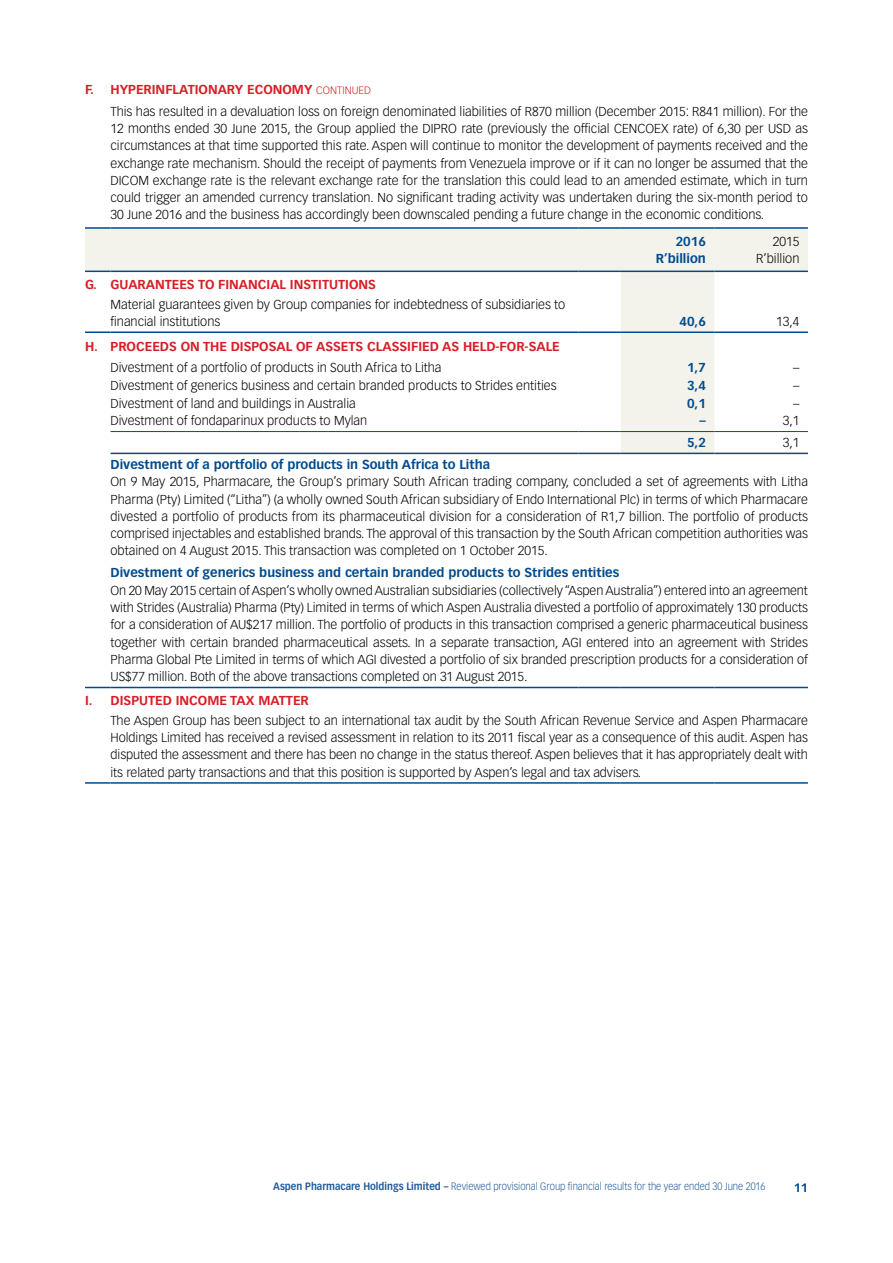
<style>
.page{position:relative;width:893px;height:1263px;background:#fff}
.page>*{position:absolute;margin:0;border:0;box-sizing:border-box;transform-origin:0 0}
.t1{font:300 12.75px/17.2px "Vectora LT Std";color:#000;text-align:justify}
.t2{font:700 12.75px/17.2px "Vectora LT Std";color:#004b8d;text-align:right}
.t3{font:700 12.75px "Vectora LT Std";color:#d61f26}
.t4{font:700 12px "Vectora LT Std";color:#004b8d}
.t5{font:300 10.5px "Vectora LT Std";color:#245b99;scale:.9 1}
.s1{font-weight:700;color:#d61f26}
.s2{font-size:10.5px;color:#d61f26}
.s3{font-weight:700}
</style>
<div class="page">
<hr style="left:85px;top:227px;width:26px;height:2px;background:#004b8d">
<hr style="left:111px;top:227px;width:467px;height:2px;background:#004b8d">
<hr style="left:578px;top:227px;width:43px;height:2px;background:#004b8d">
<hr style="left:621px;top:227px;width:93px;height:2px;background:#004b8d">
<hr style="left:714px;top:227px;width:94px;height:2px;background:#004b8d">
<svg style="left:85px;top:228px;width:723px;height:225px"></svg>
<hr style="left:111px;top:453px;width:467px;height:1px;background:#004b8d">
<hr style="left:578px;top:453px;width:43px;height:1px;background:#004b8d">
<hr style="left:621px;top:453px;width:93px;height:1px;background:#004b8d">
<hr style="left:714px;top:453px;width:94px;height:1px;background:#004b8d">
<svg style="left:85px;top:687px;width:26px;height:1px"></svg>
<hr style="left:111px;top:687px;width:467px;height:1px;background:#004b8d">
<hr style="left:578px;top:687px;width:43px;height:1px;background:#004b8d">
<hr style="left:621px;top:687px;width:93px;height:1px;background:#004b8d">
<hr style="left:714px;top:687px;width:94px;height:1px;background:#004b8d">
<hr style="left:85px;top:782px;width:26px;height:2px;background:#004b8d">
<hr style="left:111px;top:782px;width:467px;height:2px;background:#004b8d">
<hr style="left:578px;top:782px;width:43px;height:2px;background:#004b8d">
<hr style="left:621px;top:782px;width:93px;height:2px;background:#004b8d">
<hr style="left:714px;top:782px;width:94px;height:2px;background:#004b8d">
<hr style="left:111px;top:431px;width:467px;height:1px;background:#004b8d">
<hr style="left:578px;top:431px;width:43px;height:1px;background:#004b8d">
<hr style="left:621px;top:431px;width:93px;height:1px;background:#004b8d">
<hr style="left:714px;top:431px;width:94px;height:1px;background:#004b8d">
<p class="t1" style="left:111px;top:79px;width:699px;line-height:21.9px;text-indent:-26px"><span class="s1">F. HYPERINFLATIONARY ECONOMY</span> <span class="s2">CONTINUED<br></span>This has resulted in a devaluation loss on foreign denominated liabilities of R870 million (December 2015: R841 million). For the</p>
<p class="t1" style="left:111px;top:120px;width:699px">12 months ended 30 June 2015, the Group applied the DIPRO rate (previously the official CENCOEX rate) of 6,30 per USD as circumstances at that time supported this rate. Aspen will continue to monitor the development of payments received and the exchange rate mechanism. Should the receipt of payments from Venezuela improve or if it can no longer be assumed that the DICOM exchange rate is the relevant exchange rate for the translation this could lead to an amended estimate, which in turn could trigger an amended currency translation. No significant trading activity was undertaken during the six-month period to 30 June 2016 and the business has accordingly been downscaled pending a future change in the economic conditions.</p>
<p class="t2" style="left:656px;top:232px;width:52px">2016<br>R’billion</p>
<p class="t1" style="left:756px;top:233px;width:45px;text-align:right">2015<br>R’billion</p>
<p class="t3" style="left:85px;top:277px;width:292px">G. GUARANTEES TO FINANCIAL INSTITUTIONS</p>
<p class="t1" style="left:111px;top:296px;width:456px">Material guarantees given by Group companies for indebtedness of subsidiaries to financial institutions</p>
<p class="t2" style="left:679px;top:313px;width:28px">40,6</p>
<p class="t1" style="left:776px;top:313px;width:25px">13,4</p>
<p class="t3" style="left:85px;top:338px;width:476px">H. PROCEEDS ON THE DISPOSAL OF ASSETS CLASSIFIED AS HELD-FOR-SALE</p>
<p class="t1" style="left:111px;top:359px;width:332px">Divestment of a portfolio of products in South Africa to Litha</p>
<p class="t2" style="left:687px;top:359px;width:20px">1,7</p>
<p class="t1" style="left:793px;top:359px;width:8px">–</p>
<p class="t1" style="left:111px;top:377px;width:448px">Divestment of generics business and certain branded products to Strides entities</p>
<p class="t2" style="left:687px;top:377px;width:20px">3,4</p>
<p class="t1" style="left:793px;top:377px;width:8px">–</p>
<p class="t1" style="left:111px;top:395px;width:247px">Divestment of land and buildings in Australia</p>
<p class="t2" style="left:687px;top:394px;width:20px">0,1</p>
<p class="t1" style="left:793px;top:395px;width:8px">–</p>
<p class="t1" style="left:111px;top:412px;width:258px">Divestment of fondaparinux products to Mylan</p>
<p class="t2" style="left:699px;top:412px;width:8px">–</p>
<p class="t1" style="left:783px;top:412px;width:18px">3,1</p>
<p class="t2" style="left:687px;top:434px;width:20px">5,2</p>
<p class="t1" style="left:783px;top:434px;width:18px">3,1</p>
<p class="t2" style="left:111px;top:456px;width:381px">Divestment of a portfolio of products in South Africa to Litha</p>
<p class="t1" style="left:111px;top:473px;width:699px">On 9 May 2015, Pharmacare, the Group’s primary South African trading company, concluded a set of agreements with Litha Pharma (Pty) Limited (“Litha”) (a wholly owned South African subsidiary of Endo International Plc) in terms of which Pharmacare divested a portfolio of products from its pharmaceutical division for a consideration of R1,7 billion. The portfolio of products comprised injectables and established brands. The approval of this transaction by the South African competition authorities was obtained on 4 August 2015. This transaction was completed on 1 October 2015.</p>
<p class="t2" style="left:111px;top:564px;width:510px">Divestment of generics business and certain branded products to Strides entities</p>
<p class="t1" style="left:111px;top:582px;width:699px">On 20 May 2015 certain of Aspen’s wholly owned Australian subsidiaries (collectively “Aspen Australia”) entered into an agreement with Strides (Australia) Pharma (Pty) Limited in terms of which Aspen Australia divested a portfolio of approximately 130 products for a consideration of AU$217 million. The portfolio of products in this transaction comprised a generic pharmaceutical business together with certain branded pharmaceutical assets. In a separate transaction, AGI entered into an agreement with Strides Pharma Global Pte Limited in terms of which AGI divested a portfolio of six branded prescription products for a consideration of US$77 million. Both of the above transactions completed on 31 August 2015.</p>
<p class="t3" style="left:85px;top:693px;width:225px">I. DISPUTED INCOME TAX MATTER</p>
<p class="t1" style="left:111px;top:712px;width:699px">The Aspen Group has been subject to an international tax audit by the South African Revenue Service and Aspen Pharmacare Holdings Limited has received a revised assessment in relation to its 2011 fiscal year as a consequence of this audit. Aspen has disputed the assessment and there has been no change in the status thereof. Aspen believes that it has appropriately dealt with its related party transactions and that this position is supported by Aspen’s legal and tax advisers.</p>
<p class="t5" style="left:273px;top:1180px;width:548px"><span class="s3">Aspen Pharmacare Holdings Limited –</span> Reviewed provisional Group financial results for the year ended 30 June 2016</p>
<p class="t4" style="left:794px;top:1180px;width:16px">11</p>
</div>
